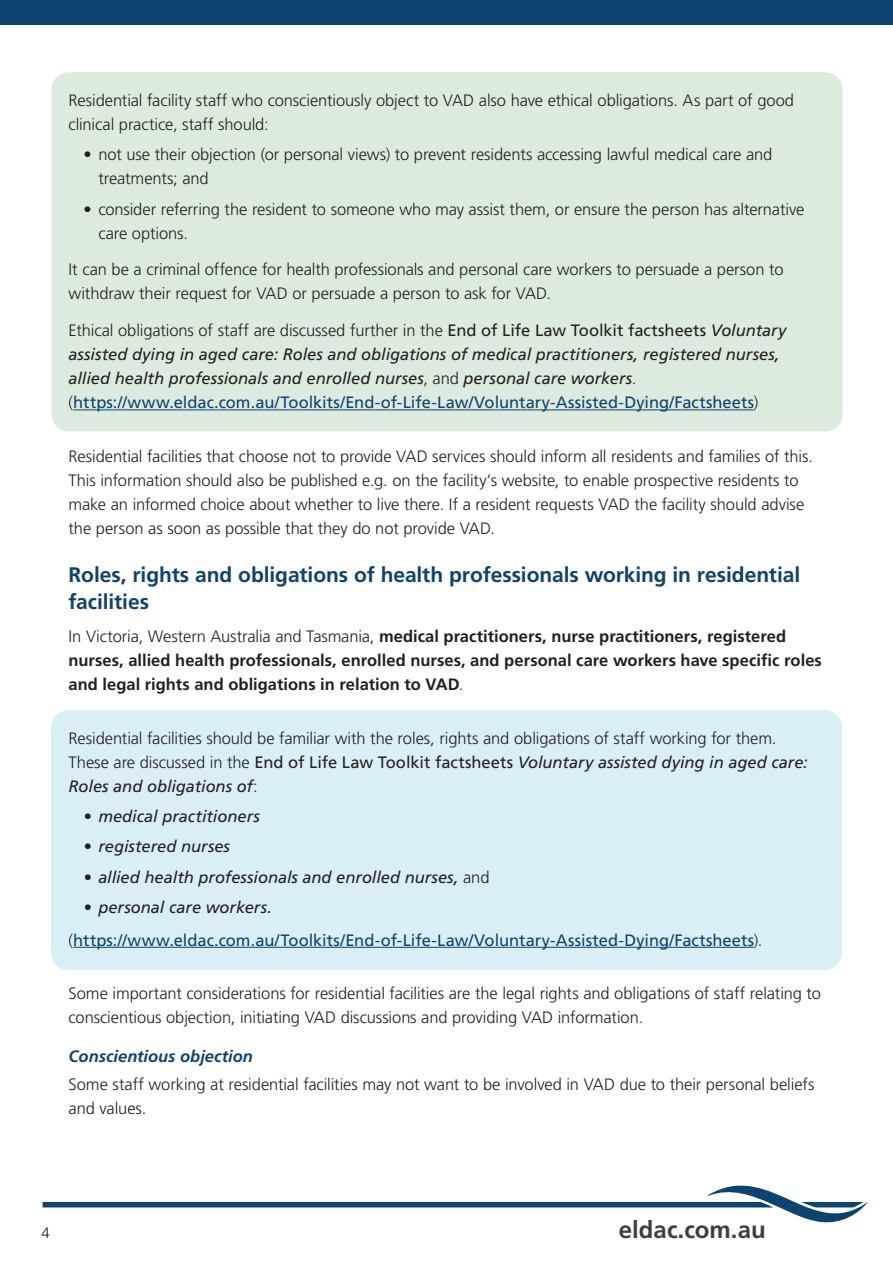
<style>
.page{position:relative;width:893px;height:1263px;background:#fff}
.page>*{position:absolute;margin:0;border:0;box-sizing:border-box;transform-origin:0 0}
.t1{font:700 24px "Frutiger LT Pro";color:#3e3e3f}
._14pt_Text_Heading{font:700 21px/27px "Frutiger LT Pro";letter-spacing:-.005em;color:#0d436f}
._11pt_text{font:300 16.5px/24px "Frutiger LT Pro";letter-spacing:-.005em;color:#231f20}
._11pt_text-2{font:italic 16.5px/24px "Frutiger LT Pro";color:#231f20}
._11pt_text-3{font:700 16.5px/24px "Frutiger LT Pro";color:#231f20}
.Bullets{font:300 16.5px/24px "Frutiger LT Pro";letter-spacing:-.005em;color:#231f20}
._11pt_text-4{font:16.5px "Frutiger LT Pro";color:#0d436f}
._11pt_italic_bold_heading{font:italic 700 16.5px "Frutiger LT Pro";color:#0d436f}
.t2{font:300 15px "Frutiger LT Pro";color:#231f20}
.s1{font-weight:300;font-style:normal}
.s2{font-style:normal}
.s3{font-style:normal;color:#0d436f}
.s4{font-weight:300}
.s5{font-weight:400}
.s6{font-weight:400;font-style:italic}
.s7{font-weight:300;color:#231f20}
</style>
<div class="page">
<svg style="left:43px;top:1185px;width:825px;height:38px"></svg>
<div style="left:51px;top:710px;width:791px;height:260px;background:#daeef5;border-radius:17px"></div>
<div style="left:52px;top:72px;width:790px;height:359px;background:#ddebde;border-radius:17px"></div>
<div style="left:0;top:0;width:893px;height:25px;background:#0d436f"></div>
<hr style="left:73px;top:409px;width:681px;height:1px;background:#0d436f">
<hr style="left:73px;top:947px;width:681px;height:1px;background:#0d436f">
<p class="_11pt_text" style="left:69px;top:88px;width:727px">Residential facility staff who conscientiously object to VAD also have ethical obligations. As part of good clinical practice, staff should:</p>
<p class="Bullets" style="left:98px;top:143px;width:676px;text-indent:-15px">• not use their objection (or personal views) to prevent residents accessing lawful medical care and treatments; and</p>
<p class="Bullets" style="left:98px;top:197px;width:708px;text-indent:-15px">• consider referring the resident to someone who may assist them, or ensure the person has alternative care options.</p>
<p class="_11pt_text" style="left:69px;top:258px;width:716px">It can be a criminal offence for health professionals and personal care workers to persuade a person to withdraw their request for VAD or persuade a person to ask for VAD.</p>
<p class="_11pt_text-2" style="left:69px;top:319px;width:719px"><span class="s1">Ethical obligations of staff are discussed further in the</span> <span class="s2">End of Life Law Toolkit factsheets</span> Voluntary assisted dying in aged care: Roles and obligations of medical practitioners, registered nurses, allied health professionals and enrolled nurses<span class="s1">, and</span> personal care workers<span class="s1">. (</span><span class="s3">https://www.eldac.com.au/Toolkits/End-of-Life-Law/Voluntary-Assisted-Dying/Factsheets</span><span class="s1">)</span></p>
<p class="_11pt_text" style="left:69px;top:444px;width:746px">Residential facilities that choose not to provide VAD services should inform all residents and families of this.<br>This information should also be published e.g. on the facility’s website, to enable prospective residents to make an informed choice about whether to live there. If a resident requests VAD the facility should advise the person as soon as possible that they do not provide VAD.</p>
<h2 class="_14pt_Text_Heading" style="left:69px;top:561px;width:733px">Roles, rights and obligations of health professionals working in residential facilities</h2>
<p class="_11pt_text-3" style="left:69px;top:624px;width:755px"><span class="s4">In Victoria, Western Australia and Tasmania,</span> medical practitioners, nurse practitioners, registered nurses, allied health professionals, enrolled nurses, and personal care workers have specific roles and legal rights and obligations in relation to VAD<span class="s4">.</span></p>
<p class="_11pt_text" style="left:69px;top:726px;width:741px">Residential facilities should be familiar with the roles, rights and obligations of staff working for them.<br>These are discussed in the <span class="s5">End of Life Law Toolkit factsheets</span> <span class="s6">Voluntary assisted dying in aged care:<br>Roles and obligations of</span>:</p>
<p class="_11pt_text-2" style="left:83px;top:804px;width:178px">• medical practitioners</p>
<p class="_11pt_text-2" style="left:83px;top:835px;width:148px">• registered nurses</p>
<p class="_11pt_text-2" style="left:83px;top:865px;width:408px">• allied health professionals and enrolled nurses, <span class="s1">and</span></p>
<p class="_11pt_text-2" style="left:83px;top:895px;width:190px">• personal care workers.</p>
<p class="_11pt_text-4" style="left:69px;top:930px;width:695px"><span class="s7">(</span>https://www.eldac.com.au/Toolkits/End-of-Life-Law/Voluntary-Assisted-Dying/Factsheets<span class="s7">).</span></p>
<p class="_11pt_text" style="left:69px;top:982px;width:754px">Some important considerations for residential facilities are the legal rights and obligations of staff relating to conscientious objection, initiating VAD discussions and providing VAD information.</p>
<h2 class="_11pt_italic_bold_heading" style="left:69px;top:1046px;width:186px">Conscientious objection</h2>
<p class="_11pt_text" style="left:69px;top:1072px;width:747px">Some staff working at residential facilities may not want to be involved in VAD due to their personal beliefs and values.</p>
<p class="t2" style="left:42px;top:1224px;width:10px">4</p>
<h1 class="t1" style="left:619px;top:1215px;width:148px">eldac.com.au</h1>
</div>
